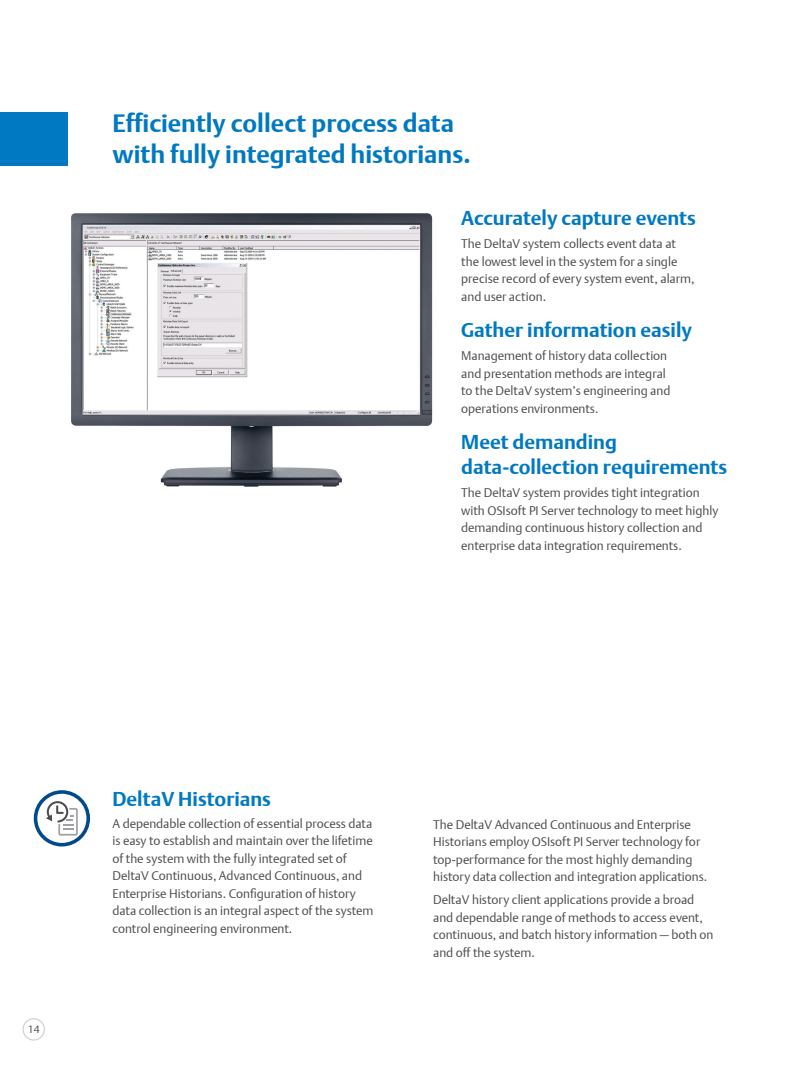
<style>
.page{position:relative;width:810px;height:1080px;background:#fff}
.page>*{position:absolute;margin:0;border:0;box-sizing:border-box;transform-origin:0 0}
.t1{font:700 25px/31.2px "DTL Argo T";color:#0079c2}
.Subhead{font:700 20px/25px "DTL Argo T";color:#0079c2}
.Body_Copy{font:12.5px/17.5px "DTL Argo T Light";color:#4b4c4d}
.t2{font:10.62px "DTL Argo T Light";color:#4b4c4d}
</style>
<div class="page">
<div style="left:0;top:112px;width:68px;height:54px;background:#0079c2"></div>
<svg style="left:34px;top:790px;width:56px;height:57px"></svg>
<img style="left:71px;top:213px;width:362px;height:274px">
<div style="left:22px;top:1018px;width:23px;height:23px;border:1px solid #d1d2d4;border-radius:50%"></div>
<p class="t1" style="left:112px;top:107px;width:360px">Efficiently collect process data with fully integrated historians.</p>
<p class="Subhead" style="left:461px;top:205px;width:236px">Accurately capture events</p>
<p class="Body_Copy" style="left:461px;top:235px;width:235px">The DeltaV system collects event data at the lowest level in the system for a single precise record of every system event, alarm, and user action.</p>
<p class="Subhead" style="left:461px;top:317px;width:232px">Gather information easily</p>
<p class="Body_Copy" style="left:461px;top:347px;width:211px">Management of history data collection and presentation methods are integral to the DeltaV system’s engineering and operations environments.</p>
<p class="Subhead" style="left:461px;top:429px;width:267px">Meet demanding data-collection requirements</p>
<p class="Body_Copy" style="left:461px;top:484px;width:259px">The DeltaV system provides tight integration with OSIsoft PI Server technology to meet highly demanding continuous history collection and enterprise data integration requirements.</p>
<p class="t2" style="left:28px;top:1023px;width:13px">14</p>
<p class="Subhead" style="left:112px;top:786px;width:160px">DeltaV Historians</p>
<p class="Body_Copy" style="left:112px;top:814px;width:263px">A dependable collection of essential process data is easy to establish and maintain over the lifetime of the system with the fully integrated set of DeltaV Continuous, Advanced Continuous, and Enterprise Historians. Configuration of history data collection is an integral aspect of the system control engineering environment.</p>
<p class="Body_Copy" style="left:433px;top:815px;width:276px">The DeltaV Advanced Continuous and Enterprise Historians employ OSIsoft PI Server technology for top-performance for the most highly demanding history data collection and integration applications.</p>
<p class="Body_Copy" style="left:433px;top:891px;width:282px">DeltaV history client applications provide a broad and dependable range of methods to access event, continuous, and batch history information — both on and off the system.</p>
</div>
